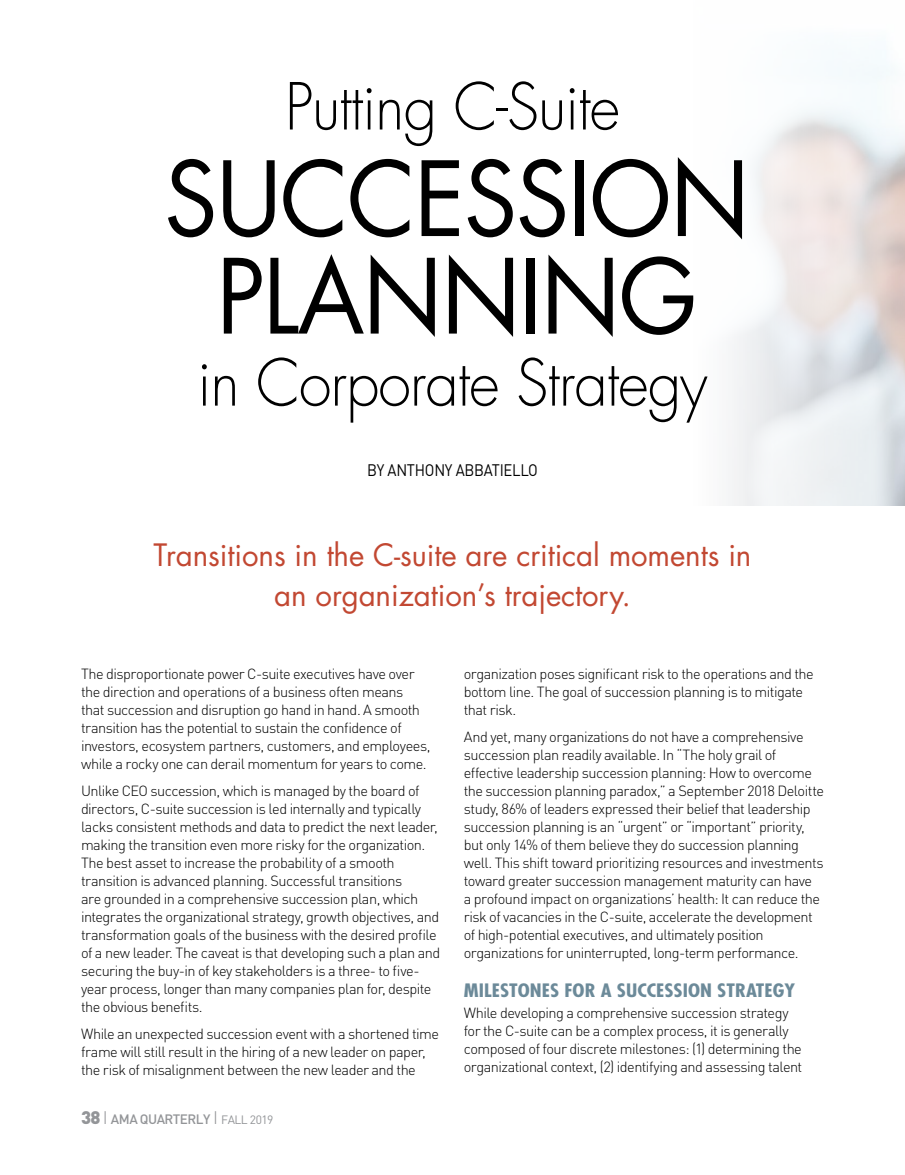
<style>
.page{position:relative;width:905px;height:1175px;background:#fff}
.page>*{position:absolute;margin:0;border:0;box-sizing:border-box;transform-origin:0 0}
.t1{font:100.5px/97.5px "Futura";letter-spacing:-.015em;color:#000;text-align:center;scale:.95 1}
.t2{font:300 63px "Futura";letter-spacing:-.015em;color:#000;scale:.94 1}
.t3{font:30px/40.5px "Futura";letter-spacing:-.005em;color:#c24832;text-align:center}
.t4{font:700 condensed 18px "Futura";letter-spacing:.005em;color:#6c8a99;scale:1.15 1}
.t5{font:16.5px "DIN";letter-spacing:-.015em;color:#000;scale:.9 1}
.t6{font:300 14.55px/18px "DIN";letter-spacing:-.035em;color:#000}
.t7{font:500 13.5px "DIN";letter-spacing:-.04em;color:#939598}
.s1{font-weight:900;font-size:18px}
.s2{font-weight:300;font-size:18px}
.s3{font-weight:400;font-size:12px}
</style>
<div class="page">
<svg style="left:728px;top:63px;width:176px;height:443px"></svg>
<h2 class="t2" style="left:285px;top:66px;width:358px">Putting C-Suite</h2>
<h1 class="t1" style="left:164px;top:149px;width:618px">SUCCESSION<br>PLANNING</h1>
<h2 class="t2" style="left:197px;top:342px;width:544px">in Corporate Strategy</h2>
<p class="t5" style="left:367px;top:461px;width:191px">BY ANTHONY ABBATIELLO</p>
<h3 class="t3" style="left:154px;top:534px;width:599px">Transitions in the C-suite are critical moments in an organization’s trajectory.</h3>
<p class="t6" style="left:81px;top:664px;width:351px">The disproportionate power C-suite executives have over the direction and operations of a business often means<br>that succession and disruption go hand in hand. A smooth transition has the potential to sustain the confidence of investors, ecosystem partners, customers, and employees, while a rocky one can derail momentum for years to come.</p>
<p class="t6" style="left:81px;top:781px;width:361px">Unlike CEO succession, which is managed by the board of directors, C-suite succession is led internally and typically lacks consistent methods and data to predict the next leader, making the transition even more risky for the organization.<br>The best asset to increase the probability of a smooth transition is advanced planning. Successful transitions<br>are grounded in a comprehensive succession plan, which integrates the organizational strategy, growth objectives, and transformation goals of the business with the desired profile of a new leader. The caveat is that developing such a plan and securing the buy-in of key stakeholders is a three- to five&shy;year process, longer than many companies plan for, despite the obvious benefits.</p>
<p class="t6" style="left:81px;top:1024px;width:359px">While an unexpected succession event with a shortened time frame will still result in the hiring of a new leader on paper, the risk of misalignment between the new leader and the</p>
<p class="t7" style="left:81px;top:1109px;width:194px"><span class="s1">38</span> <span class="s2">I</span> AMA QUARTERLY <span class="s2">I</span> <span class="s3">FALL 2019</span></p>
<p class="t6" style="left:464px;top:664px;width:351px">organization poses significant risk to the operations and the bottom line. The goal of succession planning is to mitigate that risk.</p>
<p class="t6" style="left:464px;top:727px;width:362px">And yet, many organizations do not have a comprehensive succession plan readily available. In “The holy grail of effective leadership succession planning: How to overcome the succession planning paradox,” a September 2018 Deloitte study, 86% of leaders expressed their belief that leadership succession planning is an “urgent” or “important” priority, but only 14% of them believe they do succession planning well. This shift toward prioritizing resources and investments toward greater succession management maturity can have<br>a profound impact on organizations’ health: It can reduce the risk of vacancies in the C-suite, accelerate the development of high-potential executives, and ultimately position organizations for uninterrupted, long-term performance.</p>
<p class="t4" style="left:464px;top:978px;width:290px">MILESTONES FOR A SUCCESSION STRATEGY</p>
<p class="t6" style="left:464px;top:1003px;width:340px">While developing a comprehensive succession strategy for the C-suite can be a complex process, it is generally composed of four discrete milestones: (1) determining the organizational context, (2) identifying and assessing talent</p>
</div>
